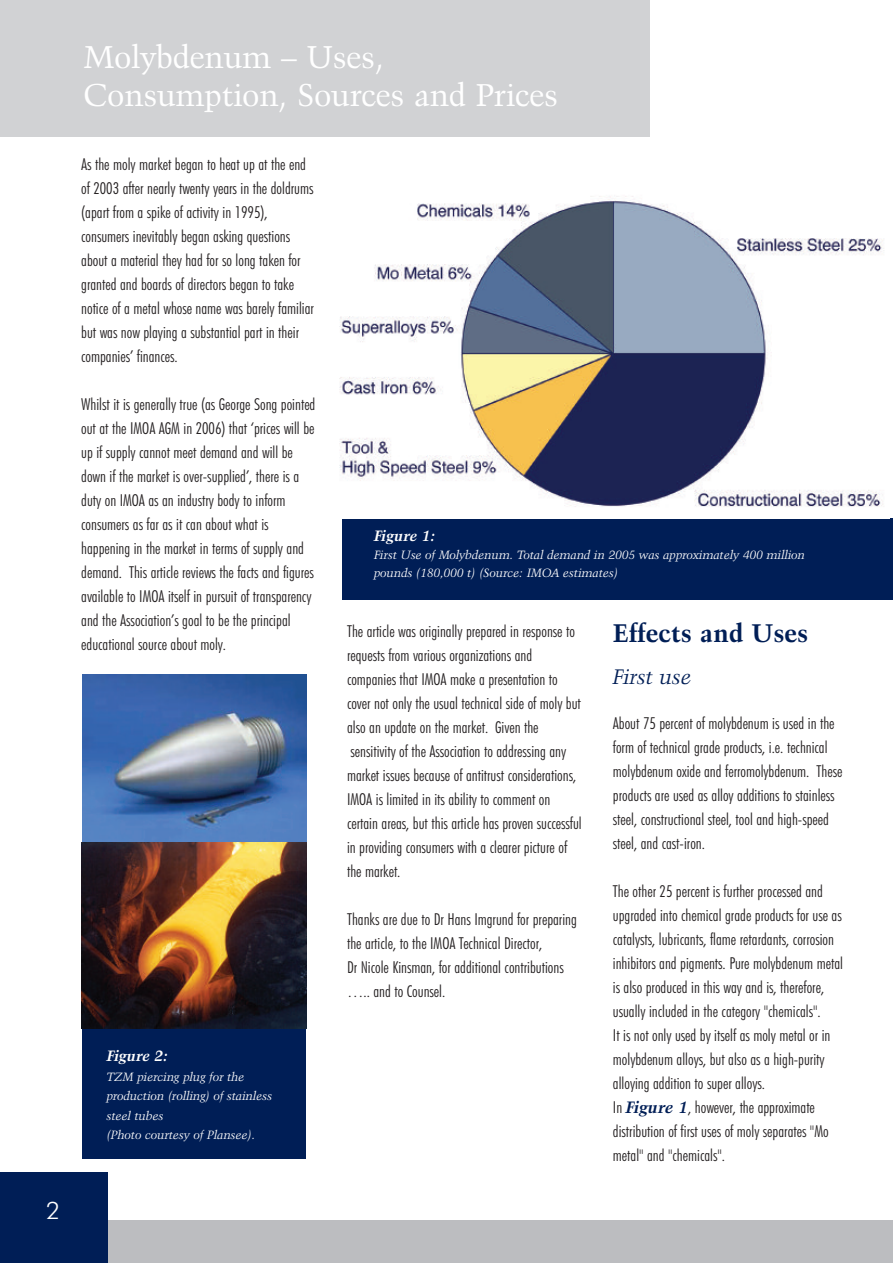
<style>
.page{position:relative;width:893px;height:1263px;background:#fff}
.page>*{position:absolute;margin:0;border:0;box-sizing:border-box;transform-origin:0 0}
.t1{font:31.5px/37.8px "Kuenstler 480 BT";color:#fff}
.t2{font:700 25.5px "Kuenstler 480 BT";color:#001e56}
.t3{font:300 24px "Futura BT";color:#fff}
.t4{font:italic 21px "Kuenstler 480 BT";color:#001e56}
.t5{font:300 condensed 16.5px/24px "Futura BT";color:#231f20}
.t6{font:italic 700 15px "Kuenstler 480 BT";color:#fff}
.t7{font:italic 12px/19.5px "Kuenstler 480 BT";color:#fff}
.s1{font-family:"Kuenstler 480 BT";font-weight:700;font-style:italic;font-stretch:normal;color:#001e56}
</style>
<div class="page">
<div style="left:108px;top:1220px;width:785px;height:43px;background:#bcbdc0"></div>
<div style="left:0;top:1172px;width:108px;height:91px;background:#001e56"></div>
<div style="left:0;top:0;width:650px;height:137px;background:#d1d2d4"></div>
<img style="left:339px;top:196px;width:545px;height:311px">
<div style="left:342px;top:519px;width:551px;height:80px;background:#001e56"></div>
<div style="left:82px;top:1025px;width:224px;height:134px;background:#001e56"></div>
<img style="left:82px;top:674px;width:224px;height:168px">
<svg style="left:82px;top:842px;width:224px;height:186px"></svg>
<h3 class="t3" style="left:46px;top:1201px;width:15px">2</h3>
<h1 class="t1" style="left:84px;top:40px;width:476px">Molybdenum – Uses,<br>Consumption, Sources and Prices</h1>
<p class="t5" style="left:81px;top:153px;width:234px">As the moly market began to heat up at the end of 2003 after nearly twenty years in the doldrums (apart from a spike of activity in 1995), consumers inevitably began asking questions about a material they had for so long taken for granted and boards of directors began to take notice of a metal whose name was barely familiar but was now playing a substantial part in their companies’ finances.</p>
<p class="t5" style="left:81px;top:393px;width:236px">Whilst it is generally true (as George Song pointed out at the IMOA AGM in 2006) that ‘prices will be up if supply cannot meet demand and will be down if the market is over-supplied’, there is a duty on IMOA as an industry body to inform consumers as far as it can about what is happening in the market in terms of supply and demand. This article reviews the facts and figures available to IMOA itself in pursuit of transparency and the Association’s goal to be the principal educational source about moly.</p>
<p class="t6" style="left:107px;top:1050px;width:63px">Figure 2:</p>
<p class="t7" style="left:107px;top:1068px;width:167px">TZM piercing plug for the production (rolling) of stainless steel tubes<br>(Photo courtesy of Plansee).</p>
<p class="t6" style="left:374px;top:529px;width:63px">Figure 1:</p>
<p class="t7" style="left:374px;top:546px;width:432px;line-height:18px">First Use of Molybdenum. Total demand in 2005 was approximately 400 million pounds (180,000 t) (Source: IMOA estimates)</p>
<p class="t5" style="left:347px;top:621px;width:236px">The article was originally prepared in response to requests from various organizations and companies that IMOA make a presentation to cover not only the usual technical side of moly but also an update on the market. Given the sensitivity of the Association to addressing any market issues because of antitrust considerations, IMOA is limited in its ability to comment on certain areas, but this article has proven successful in providing consumers with a clearer picture of the market.</p>
<p class="t5" style="left:347px;top:909px;width:231px">Thanks are due to Dr Hans Imgrund for preparing the article, to the IMOA Technical Director,<br>Dr Nicole Kinsman, for additional contributions ….. and to Counsel.</p>
<h2 class="t2" style="left:613px;top:622px;width:197px">Effects and Uses</h2>
<p class="t4" style="left:613px;top:667px;width:80px">First use</p>
<p class="t5" style="left:613px;top:712px;width:231px">About 75 percent of molybdenum is used in the form of technical grade products, i.e. technical molybdenum oxide and ferromolybdenum. These products are used as alloy additions to stainless steel, constructional steel, tool and high-speed steel, and cast-iron.</p>
<p class="t5" style="left:613px;top:880px;width:232px">The other 25 percent is further processed and upgraded into chemical grade products for use as catalysts, lubricants, flame retardants, corrosion inhibitors and pigments. Pure molybdenum metal is also produced in this way and is, therefore, usually included in the category "chemicals".<br>It is not only used by itself as moly metal or in molybdenum alloys, but also as a high-purity alloying addition to super alloys.<br>In <span class="s1">Figure 1</span>, however, the approximate distribution of first uses of moly separates "Mo metal" and "chemicals".</p>
</div>
